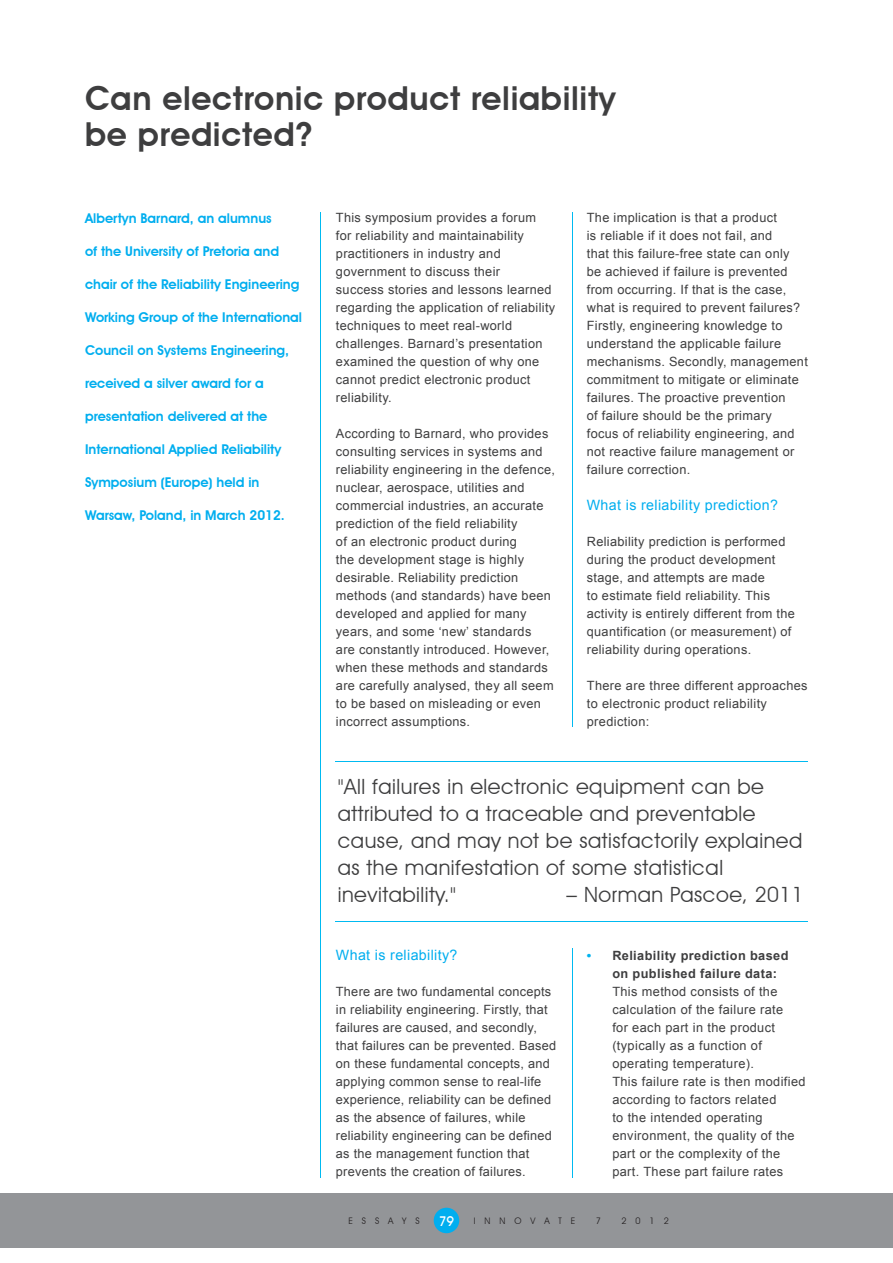
<style>
.page{position:relative;width:893px;height:1263px;background:#fff}
.page>*{position:absolute;margin:0;border:0;box-sizing:border-box;transform-origin:0 0}
.t1{font:600 33px/36px "Avant Garde IT Cby BT";letter-spacing:.02em;color:#3e3e3f}
.t2{font:21px/27px "Avant Garde IT Cby BT";letter-spacing:.025em;color:#3e3e3f}
.t3{font:14.25px "Arial";letter-spacing:.025em;color:#00aeef}
.t4{font:600 13.5px "Avant Garde IT Cby BT";color:#00aeef}
.t5{font:500 13.5px "Avant Garde IT Cby BT";color:#fff}
.t6{font:12.75px/18px "Arial";letter-spacing:.025em;color:#3e3e3f}
.t7{font:700 12.75px/18px "Arial";letter-spacing:.03em;color:#3e3e3f}
.t8{font:9px "Avant Garde IT Cby BT";letter-spacing:1em;color:#231f20}
.s1{color:#00b3ef}
</style>
<div class="page">
<div style="left:0;top:1193px;width:893px;height:54px;background:#939598"></div>
<div style="left:434px;top:1208px;width:25px;height:25px;background:#00aeef;border-radius:50%"></div>
<hr style="left:572px;top:213px;width:1px;height:514px;background:#00baf1">
<hr style="left:572px;top:948px;width:1px;height:230px;background:#00baf1">
<hr style="left:320px;top:213px;width:1px;height:965px;background:#00baf1">
<hr style="left:336px;top:761px;width:472px;height:1px;background:#00baf1">
<hr style="left:336px;top:921px;width:472px;height:1px;background:#00baf1">
<h1 class="t1" style="left:85px;top:80px;width:532px">Can electronic product reliability be predicted?</h1>
<p class="t4" style="left:85px;top:210px;width:188px">Albertyn Barnard, an alumnus</p>
<p class="t4" style="left:85px;top:243px;width:196px">of the University of Pretoria and</p>
<p class="t4" style="left:85px;top:276px;width:216px">chair of the Reliability Engineering</p>
<p class="t4" style="left:85px;top:309px;width:219px">Working Group of the International</p>
<p class="t4" style="left:85px;top:342px;width:206px">Council on Systems Engineering,</p>
<p class="t4" style="left:85px;top:375px;width:180px">received a silver award for a</p>
<p class="t4" style="left:85px;top:408px;width:184px">presentation delivered at the</p>
<p class="t4" style="left:85px;top:441px;width:198px">International Applied Reliability</p>
<p class="t4" style="left:85px;top:474px;width:176px">Symposium (Europe) held in</p>
<p class="t4" style="left:85px;top:507px;width:201px">Warsaw, Poland, in March 2012.</p>
<p class="t6" style="left:336px;top:209px;width:221px">This symposium provides a forum<br>for reliability and maintainability practitioners in industry and government to discuss their<br>success stories and lessons learned regarding the application of reliability techniques to meet real-world challenges. Barnard’s presentation examined the question of why one cannot predict electronic product reliability.</p>
<p class="t6" style="left:336px;top:425px;width:221px">According to Barnard, who provides consulting services in systems and reliability engineering in the defence, nuclear, aerospace, utilities and commercial industries, an accurate prediction of the field reliability<br>of an electronic product during<br>the development stage is highly desirable. Reliability prediction methods (and standards) have been developed and applied for many years, and some ‘new’ standards<br>are constantly introduced. However, when these methods and standards are carefully analysed, they all seem to be based on misleading or even incorrect assumptions.</p>
<p class="t6" style="left:587px;top:209px;width:223px">The implication is that a product<br>is reliable if it does not fail, and<br>that this failure-free state can only<br>be achieved if failure is prevented from occurring. If that is the case, what is required to prevent failures?<br>Firstly, engineering knowledge to understand the applicable failure mechanisms. Secondly, management commitment to mitigate or eliminate failures. The proactive prevention<br>of failure should be the primary<br>focus of reliability engineering, and not reactive failure management or failure correction.</p>
<p class="t3" style="left:587px;top:496px;width:193px">What is reliability prediction?</p>
<p class="t6" style="left:587px;top:533px;width:210px">Reliability prediction is performed during the product development stage, and attempts are made<br>to estimate field reliability. This activity is entirely different from the quantification (or measurement) of reliability during operations.</p>
<p class="t6" style="left:587px;top:677px;width:222px">There are three different approaches to electronic product reliability prediction:</p>
<h2 class="t2" style="left:338px;top:773px;width:466px">"All failures in electronic equipment can be attributed to a traceable and preventable cause, and may not be satisfactorily explained as the manifestation of some statistical inevitability."</h2>
<h2 class="t2" style="left:567px;top:881px;width:239px">– Norman Pascoe, 2011</h2>
<p class="t3" style="left:336px;top:946px;width:123px">What is reliability?</p>
<p class="t6" style="left:336px;top:983px;width:222px">There are two fundamental concepts in reliability engineering. Firstly, that failures are caused, and secondly, that failures can be prevented. Based on these fundamental concepts, and applying common sense to real-life experience, reliability can be defined as the absence of failures, while reliability engineering can be defined as the management function that prevents the creation of failures.</p>
<p class="t7" style="left:612px;top:947px;width:178px;text-indent:-26px"><span class="s1">•</span> Reliability prediction based on published failure data:</p>
<p class="t6" style="left:612px;top:983px;width:195px">This method consists of the calculation of the failure rate<br>for each part in the product (typically as a function of operating temperature).<br>This failure rate is then modified according to factors related<br>to the intended operating environment, the quality of the part or the complexity of the part. These part failure rates</p>
<p class="t8" style="left:348px;top:1215px;width:73px">ESSAYS</p>
<p class="t5" style="left:439px;top:1213px;width:17px">79</p>
<p class="t8" style="left:474px;top:1215px;width:103px">INNOVATE</p>
<p class="t8" style="left:596px;top:1215px;width:7px">7</p>
<p class="t8" style="left:621px;top:1215px;width:49px">2012</p>
</div>
